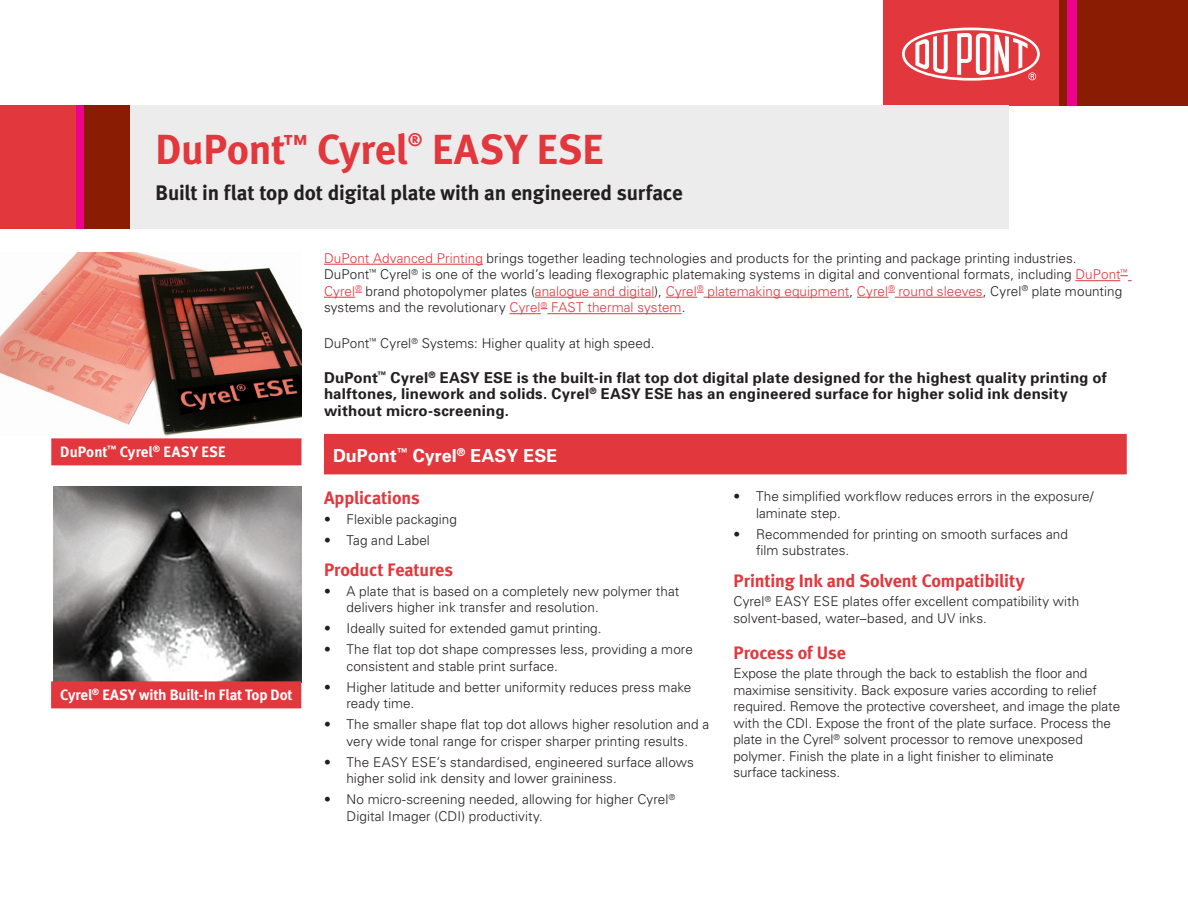
<style>
.page{position:relative;width:1188px;height:918px;background:#fff}
.page>*{position:absolute;margin:0;border:0;box-sizing:border-box;transform-origin:0 0}
.Title_brand_bar{font:700 42px "Meta";letter-spacing:-.005em;color:#e1373d}
.Subtitle_barnd_bar{font:700 21px "Meta";letter-spacing:-.01em;color:#231f20}
.Subhead_1{font:700 18px "Meta";letter-spacing:-.005em;color:#e1373d}
.Red_bar_wide{font:700 18px "Univers";color:#fff}
.Title_brand_bar-2{font:700 18px "Meta";color:#e1373d}
.Body_bold{font:700 15px/16.5px "Univers";letter-spacing:.015em;color:#231f20}
.Red_bar_caption{font:15px "Meta Bold LF";color:#fff}
.Body_1{font:300 13.5px/16.5px "Univers";color:#231f20}
.Bullet_1{font:300 13.5px/16.5px "Univers";letter-spacing:.005em;color:#231f20}
.Bullet_1_last{font:300 13.5px/16.5px "Univers";letter-spacing:.005em;color:#231f20}
.s1{color:#e1373d}
</style>
<div class="page">
<img style="left:0;top:252px;width:302px;height:184px">
<img style="left:54px;top:486px;width:247px;height:195px">
<div style="left:1059px;top:0;width:129px;height:105px;background:#891c02"></div>
<div style="left:1067px;top:0;width:10px;height:105px;background:#ed028c"></div>
<div style="left:883px;top:0;width:176px;height:105px;background:#e1373d"></div>
<svg style="left:902px;top:28px;width:138px;height:53px"></svg>
<div style="left:75px;top:105px;width:9px;height:124px;background:#ed028c"></div>
<div style="left:0;top:105px;width:76px;height:124px;background:#e1373d"></div>
<div style="left:84px;top:105px;width:46px;height:124px;background:#891c02"></div>
<div style="left:131px;top:105px;width:878px;height:124px;background:#ececed"></div>
<div style="left:324px;top:434px;width:803px;height:40px;background:#e1373d"></div>
<div style="left:51px;top:438px;width:251px;height:27px;background:#e1373d"></div>
<div style="left:51px;top:681px;width:250px;height:27px;background:#e1373d"></div>
<hr style="left:324px;top:264px;width:159px;height:1px;background:#e1373d">
<hr style="left:1075px;top:280px;width:45px;height:1px;background:#e1373d">
<svg style="left:1120px;top:275px;width:12px;height:6px"></svg>
<hr style="left:324px;top:297px;width:31px;height:1px;background:#e1373d">
<hr style="left:535px;top:297px;width:120px;height:1px;background:#e1373d">
<hr style="left:666px;top:297px;width:31px;height:1px;background:#e1373d">
<hr style="left:704px;top:297px;width:145px;height:1px;background:#e1373d">
<hr style="left:857px;top:297px;width:31px;height:1px;background:#e1373d">
<hr style="left:895px;top:297px;width:88px;height:1px;background:#e1373d">
<hr style="left:510px;top:313px;width:31px;height:1px;background:#e1373d">
<hr style="left:547px;top:313px;width:135px;height:1px;background:#e1373d">
<p class="Title_brand_bar" style="left:156px;top:124px;width:254px">DuPont<sup>™</sup> Cyrel</p>
<p class="Title_brand_bar-2" style="left:408px;top:129px;width:16px">®</p>
<p class="Title_brand_bar" style="left:432px;top:124px;width:172px">EASY ESE</p>
<p class="Subtitle_barnd_bar" style="left:156px;top:180px;width:529px">Built in flat top dot digital plate with an engineered surface</p>
<p class="Red_bar_caption" style="left:60px;top:443px;width:167px">DuPont<sup>™</sup> Cyrel<sup>®</sup> EASY ESE</p>
<p class="Red_bar_caption" style="left:60px;top:686px;width:234px">Cyrel<sup>®</sup> EASY with Built-In Flat Top Dot</p>
<p class="Body_1" style="left:324px;top:249px;width:805px"><span class="s1">DuPont Advanced Printing</span> brings together leading technologies and products for the printing and package printing industries.<br>DuPont<sup>™</sup> Cyrel<sup>®</sup> is one of the world’s leading flexographic platemaking systems in digital and conventional formats, including <span class="s1">DuPont</span><sup>™ </sup><span class="s1">Cyrel</span><sup>®</sup> brand photopolymer plates (<span class="s1">analogue and digital</span>), <span class="s1">Cyrel</span><sup>®</sup> <span class="s1">platemaking equipment</span>, <span class="s1">Cyrel</span><sup>®</sup> <span class="s1">round sleeves</span>, Cyrel<sup>®</sup> plate mounting systems and the revolutionary <span class="s1">Cyrel</span><sup>®</sup> <span class="s1">FAST thermal system</span>.</p>
<p class="Body_1" style="left:324px;top:335px;width:332px">DuPont<sup>™</sup> Cyrel<sup>®</sup> Systems: Higher quality at high speed.</p>
<p class="Body_bold" style="left:324px;top:369px;width:784px">DuPont<sup>™</sup> Cyrel<sup>®</sup> EASY ESE is the built-in flat top dot digital plate designed for the highest quality printing of halftones, linework and solids. Cyrel<sup>®</sup> EASY ESE has an engineered surface for higher solid ink density without micro-screening.</p>
<p class="Red_bar_wide" style="left:333px;top:444px;width:226px">DuPont<sup>™</sup> Cyrel<sup>®</sup> EASY ESE</p>
<p class="Subhead_1" style="left:324px;top:488px;width:97px">Applications</p>
<p class="Bullet_1" style="left:324px;top:511px;width:135px">• Flexible packaging</p>
<p class="Bullet_1_last" style="left:324px;top:532px;width:107px">• Tag and Label</p>
<p class="Subhead_1" style="left:324px;top:560px;width:131px">Product Features</p>
<p class="Bullet_1" style="left:346px;top:583px;width:334px;text-indent:-22px">• A plate that is based on a completely new polymer that delivers higher ink transfer and resolution.</p>
<p class="Bullet_1" style="left:324px;top:620px;width:279px">• Ideally suited for extended gamut printing.</p>
<p class="Bullet_1" style="left:346px;top:641px;width:348px;text-indent:-22px">• The flat top dot shape compresses less, providing a more consistent and stable print surface.</p>
<p class="Bullet_1" style="left:346px;top:679px;width:346px;text-indent:-22px">• Higher latitude and better uniformity reduces press make ready time.</p>
<p class="Bullet_1" style="left:324px;top:716px;width:387px;text-align:center">• The smaller shape flat top dot allows higher resolution and a very wide tonal range for crisper sharper printing results.</p>
<p class="Bullet_1" style="left:346px;top:754px;width:349px;text-indent:-22px">• The EASY ESE’s standardised, engineered surface allows higher solid ink density and lower graininess.</p>
<p class="Bullet_1" style="left:346px;top:791px;width:330px;text-indent:-22px">• No micro-screening needed, allowing for higher Cyrel<sup>®<br></sup>Digital Imager (CDI) productivity.</p>
<p class="Bullet_1" style="left:756px;top:488px;width:339px;text-indent:-22px">• The simplified workflow reduces errors in the exposure/ laminate step.</p>
<p class="Bullet_1_last" style="left:756px;top:525px;width:314px;text-indent:-22px">• Recommended for printing on smooth surfaces and film substrates.</p>
<p class="Subhead_1" style="left:734px;top:570px;width:293px">Printing Ink and Solvent Compatibility</p>
<p class="Body_1" style="left:734px;top:593px;width:347px">Cyrel<sup>®</sup> EASY ESE plates offer excellent compatibility with solvent-based, water–based, and UV inks.</p>
<p class="Subhead_1" style="left:734px;top:642px;width:114px">Process of Use</p>
<p class="Body_1" style="left:734px;top:665px;width:388px">Expose the plate through the back to establish the floor and maximise sensitivity. Back exposure varies according to relief required. Remove the protective coversheet, and image the plate with the CDI. Expose the front of the plate surface. Process the plate in the Cyrel<sup>®</sup> solvent processor to remove unexposed polymer. Finish the plate in a light finisher to eliminate<br>surface tackiness.</p>
</div>
